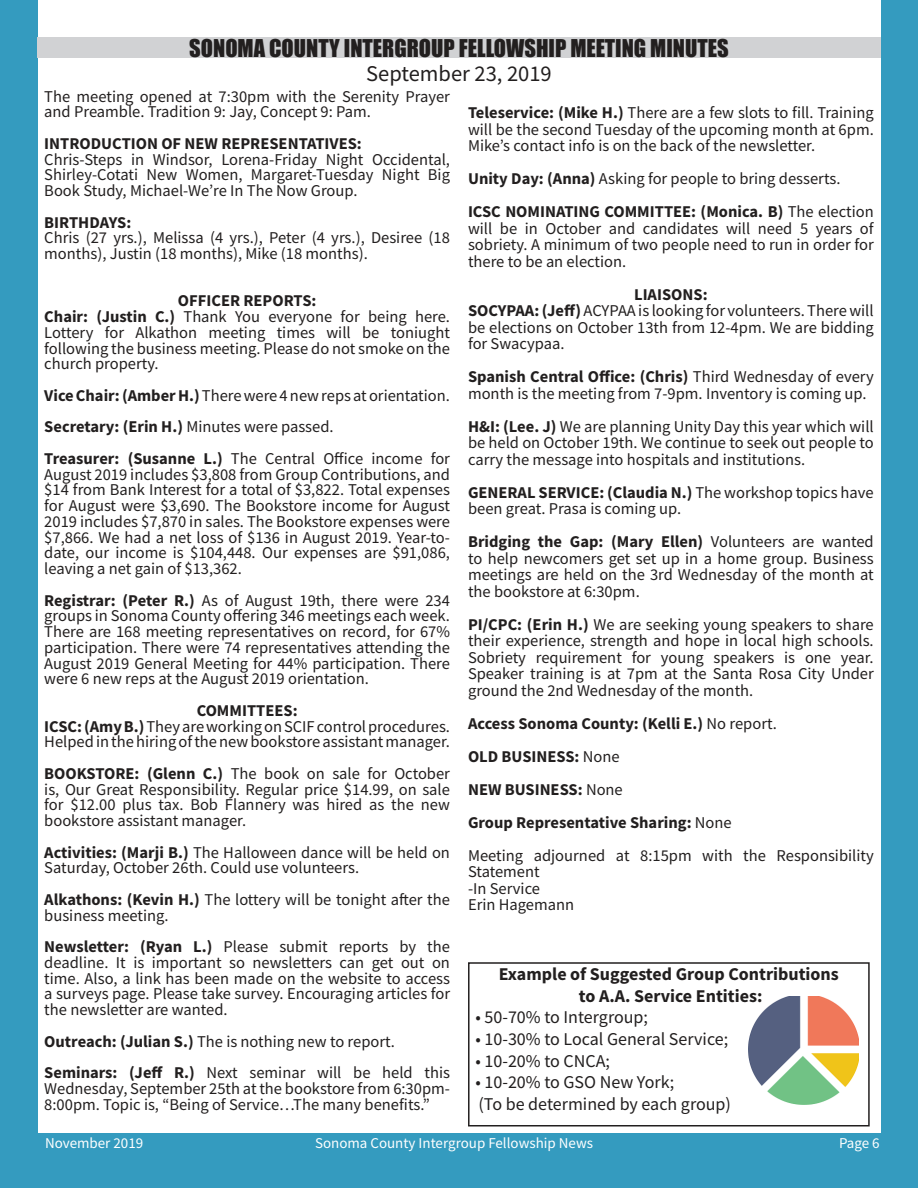
<style>
.page{position:relative;width:918px;height:1188px;background:#fff}
.page>*{position:absolute;margin:0;border:0;box-sizing:border-box;transform-origin:0 0}
.t1{font:22.5px "Impact";color:#221f1f}
.t2{font:22.5px "Source Sans Pro";color:#221f1f}
.t3{font:18px/21.6px "Source Sans Pro";color:#221f1f}
.t4{font:700 18px/21.6px "Source Sans Pro";color:#221f1f;text-align:center}
.t5{font:16.5px/15.8px "Source Sans Pro";color:#221f1f}
.t6{font:700 16.5px/33px "Source Sans Pro";color:#221f1f}
.t7{font:15px "Source Sans Pro";color:#fff}
.s1{font-weight:700}
.s2{font-weight:400}
</style>
<div class="page">
<div style="left:0;top:1133px;width:918px;height:55px;background:#349bbf"></div>
<div style="left:881px;top:0;width:37px;height:1137px;background:#349bbf"></div>
<div style="left:0;top:0;width:38px;height:1137px;background:#349bbf"></div>
<div style="left:38px;top:38px;width:843px;height:20px;background:#d1d2d4"></div>
<img style="left:749px;top:996px;width:109px;height:109px">
<div style="left:468px;top:962px;width:402px;height:164px;border:2px solid #221f1f"></div>
<h1 class="t1" style="left:189px;top:39px;width:541px">SONOMA COUNTY INTERGROUP FELLOWSHIP MEETING MINUTES</h1>
<h1 class="t2" style="left:366px;top:64px;width:187px">September 23, 2019</h1>
<p class="t5" style="left:44px;top:89px;width:407px">The meeting opened at 7:30pm with the Serenity Prayer and Preamble. Tradition 9: Jay, Concept 9: Pam.</p>
<p class="t6" style="left:44px;top:128px;width:319px">INTRODUCTION OF NEW REPRESENTATIVES:</p>
<p class="t5" style="left:44px;top:152px;width:407px;text-align:justify">Chris-Steps in Windsor, Lorena-Friday Night Occidental, Shirley-Cotati New Women, Margaret-Tuesday Night Big Book Study, Michael-We’re In The Now Group.</p>
<p class="t6" style="left:44px;top:207px;width:89px">BIRTHDAYS:</p>
<p class="t5" style="left:44px;top:231px;width:407px">Chris (27 yrs.), Melissa (4 yrs.), Peter (4 yrs.), Desiree (18 months), Justin (18 months), Mike (18 months).</p>
<p class="t5" style="left:44px;top:294px;width:407px;text-indent:134px"><span class="s1">OFFICER REPORTS:<br>Chair: (Justin C.)</span> Thank You everyone for being here.<br>Lottery for Alkathon meeting times will be toniught following the business meeting. Please do not smoke on the church property.</p>
<p class="t5" style="left:44px;top:381px;width:407px;line-height:31.5px"><span class="s1">Vice Chair: (Amber H.)</span> There were 4 new reps at orientation.<br><span class="s1">Secretary: (Erin H.)</span> Minutes were passed.<br><span class="s1">Treasurer: (Susanne L.)</span> The Central Office income for</p>
<p class="t5" style="left:44px;top:467px;width:407px;text-align:justify">August 2019 includes $3,808 from Group Contributions, and $14 from Bank Interest for a total of $3,822. Total expenses for August were $3,690. The Bookstore income for August 2019 includes $7,870 in sales. The Bookstore expenses were $7,866. We had a net loss of $136 in August 2019. Year-to&shy;date, our income is $104,448. Our expenses are $91,086, leaving a net gain of $13,362.</p>
<p class="t5" style="left:44px;top:593px;width:407px;text-align:justify"><span class="s1">Registrar: (Peter R.)</span> As of August 19th, there were 234 groups in Sonoma County offering 346 meetings each week.<br>There are 168 meeting representatives on record, for 67% participation. There were 74 representatives attending the August 2019 General Meeting for 44% participation. There were 6 new reps at the August 2019 orientation.</p>
<p class="t5" style="left:44px;top:704px;width:407px;text-align:center"><span class="s1">COMMITTEES:<br>ICSC: (Amy B.)</span> They are working on SCIF control procedures.<br>Helped in the hiring of the new bookstore assistant manager.</p>
<p class="t5" style="left:44px;top:767px;width:407px;text-align:justify"><span class="s1">BOOKSTORE: (Glenn C.)</span> The book on sale for October is, Our Great Responsibility. Regular price $14.99, on sale for $12.00 plus tax. Bob Flannery was hired as the new bookstore assistant manager.</p>
<p class="t5" style="left:44px;top:845px;width:407px"><span class="s1">Activities: (Marji B.)</span> The Halloween dance will be held on<br>Saturday, October 26th. Could use volunteers.</p>
<p class="t5" style="left:44px;top:893px;width:407px"><span class="s1">Alkathons: (Kevin H.)</span> The lottery will be tonight after the business meeting.</p>
<p class="t5" style="left:44px;top:940px;width:407px;text-align:justify"><span class="s1">Newsletter: (Ryan L.)</span> Please submit reports by the deadline. It is important so newsletters can get out on time. Also, a link has been made on the website to access a surveys page. Please take survey. Encouraging articles for the newsletter are wanted.</p>
<p class="t5" style="left:44px;top:1027px;width:407px;line-height:31.5px"><span class="s1">Outreach: (Julian S.)</span> The is nothing new to report.<br><span class="s1">Seminars: (Jeff R.)</span> Next seminar will be held this</p>
<p class="t5" style="left:44px;top:1081px;width:407px;line-height:16.5px">Wednesday, September 25th at the bookstore from 6:30pm-<br>8:00pm. Topic is, “Being of Service…The many benefits.”</p>
<p class="t5" style="left:468px;top:106px;width:407px;line-height:16.5px;text-align:justify"><span class="s1">Teleservice: (Mike H.)</span> There are a few slots to fill. Training will be the second Tuesday of the upcoming month at 6pm.<br>Mike’s contact info is on the back of the newsletter.</p>
<p class="t6" style="left:468px;top:163px;width:407px">Unity Day: (Anna) <span class="s2">Asking for people to bring desserts.<br></span>ICSC NOMINATING COMMITTEE: (Monica. B) <span class="s2">The election</span></p>
<p class="t5" style="left:468px;top:221px;width:407px;line-height:16.5px;text-align:justify">will be in October and candidates will need 5 years of sobriety. A minimum of two people need to run in order for there to be an election.</p>
<p class="t5" style="left:468px;top:287px;width:407px;line-height:16.5px;text-indent:166px"><span class="s1">LIAISONS:<br>SOCYPAA: (Jeff)</span> ACYPAA is looking for volunteers. There will be elections on October 13th from 12-4pm. We are bidding for Swacypaa.</p>
<p class="t5" style="left:468px;top:370px;width:407px;line-height:16.5px"><span class="s1">Spanish Central Office: (Chris)</span> Third Wednesday of every month is the meeting from 7-9pm. Inventory is coming up.</p>
<p class="t5" style="left:468px;top:419px;width:407px;line-height:16.5px;text-align:justify"><span class="s1">H&amp;I: (Lee. J)</span> We are planning Unity Day this year which will be held on October 19th. We continue to seek out people to carry the message into hospitals and institutions.</p>
<p class="t5" style="left:468px;top:485px;width:407px;line-height:16.5px"><span class="s1">GENERAL SERVICE: (Claudia N.)</span> The workshop topics have been great. Prasa is coming up.</p>
<p class="t5" style="left:468px;top:535px;width:407px;line-height:16.5px;text-align:justify"><span class="s1">Bridging the Gap: (Mary Ellen)</span> Volunteers are wanted to help newcomers get set up in a home group. Business meetings are held on the 3rd Wednesday of the month at the bookstore at 6:30pm.</p>
<p class="t5" style="left:468px;top:617px;width:407px;line-height:16.5px;text-align:justify"><span class="s1">PI/CPC: (Erin H.)</span> We are seeking young speakers to share their experience, strength and hope in local high schools.<br>Sobriety requirement for young speakers is one year.<br>Speaker training is at 7pm at the Santa Rosa City Under ground the 2nd Wednesday of the month.</p>
<p class="t6" style="left:468px;top:708px;width:407px">Access Sonoma County: (Kelli E.) <span class="s2">No report.<br></span>OLD BUSINESS: <span class="s2">None<br></span>NEW BUSINESS: <span class="s2">None<br></span>Group Representative Sharing: <span class="s2">None<br>Meeting adjourned at 8:15pm with the Responsibility</span></p>
<p class="t5" style="left:468px;top:865px;width:108px;line-height:16.5px">Statement<br>-In Service<br>Erin Hagemann</p>
<p class="t4" style="left:499px;top:965px;width:341px">Example of Suggested Group Contributions to A.A. Service Entities:</p>
<p class="t3" style="left:476px;top:1008px;width:174px">• 50-70% to Intergroup;</p>
<p class="t3" style="left:476px;top:1030px;width:254px">• 10-30% to Local General Service;</p>
<p class="t3" style="left:476px;top:1051px;width:136px">• 10-20% to CNCA;</p>
<p class="t3" style="left:476px;top:1073px;width:257px">• 10-20% to GSO New York;<br>(To be determined by each group)</p>
<p class="t7" style="left:45px;top:1137px;width:100px">November 2019</p>
<p class="t7" style="left:315px;top:1137px;width:280px">Sonoma County Intergroup Fellowship News</p>
<p class="t7" style="left:839px;top:1137px;width:42px">Page 6</p>
</div>
